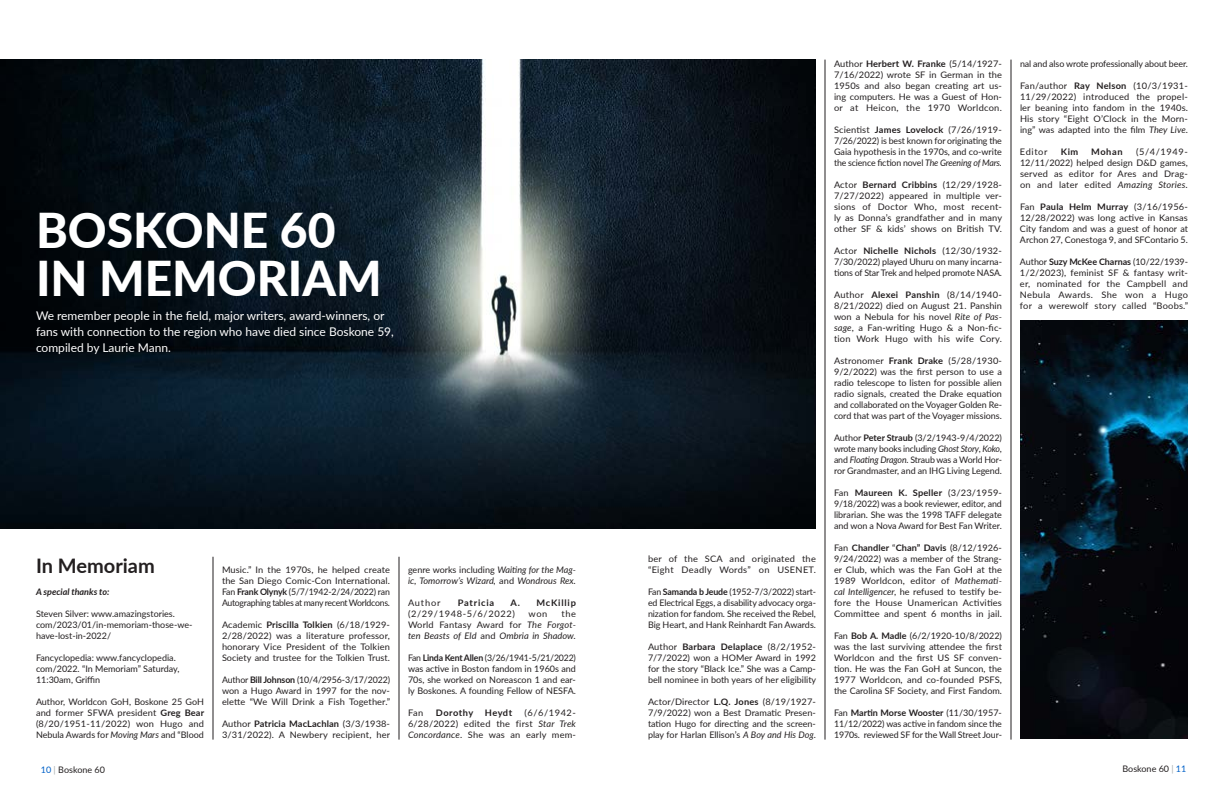
<style>
.page{position:relative;width:1224px;height:792px;background:#fff}
.page>*{position:absolute;margin:0;border:0;box-sizing:border-box;transform-origin:0 0}
.t1{font:800 48px/48px "Lato";color:#fff}
.t2{font:700 20px "Lato";color:#231f20}
.t3{font:12px/16px "Lato";color:#fff}
.t4{font:9px/11px "Lato";color:#231f20;text-align:justify}
.t5{font:italic 9px/11px "Lato";letter-spacing:.005em;color:#231f20}
.t6{font:9px/11px "Lato";letter-spacing:.025em;color:#231f20}
.t7{font:9px "Lato";letter-spacing:.065em;color:#231f20}
.t8{font:700 9px "Lato";letter-spacing:.06em;color:#231f20}
.t9{font:700 9px "Lato";letter-spacing:.085em;color:#231f20}
.t10{font:italic 700 9px "Lato";color:#231f20}
.s1{font-weight:700}
.s2{font-style:italic}
.s3{font-style:normal}
.s4{color:#0061c8}
.s5{color:#a4aaad}
</style>
<div class="page">
<hr style="left:213px;top:557px;width:1px;height:183px;background:#231f20">
<hr style="left:399px;top:557px;width:1px;height:183px;background:#231f20">
<img style="left:0;top:59px;width:816px;height:470px">
<hr style="left:825px;top:60px;width:1px;height:680px;background:#231f20">
<hr style="left:1011px;top:60px;width:1px;height:680px;background:#231f20">
<img style="left:1020px;top:320px;width:168px;height:419px">
<h1 class="t1" style="left:36px;top:204px;width:347px">BOSKONE 60<br>IN MEMORIAM</h1>
<h3 class="t3" style="left:36px;top:307px;width:359px">We remember people in the field, major writers, award-winners, or fans with connection to the region who have died since Boskone 59, compiled by Laurie Mann.</h3>
<h2 class="t2" style="left:36px;top:551px;width:120px">In Memoriam</h2>
<p class="t10" style="left:36px;top:585px;width:75px">A special thanks to:</p>
<p class="t4" style="left:36px;top:608px;width:158px;text-align:left">Steven Silver: www.amazingstories. com/2023/01/in-memoriam-those-we&shy;have-lost-in-2022/</p>
<p class="t4" style="left:36px;top:652px;width:145px;text-align:left">Fancyclopedia: www.fancyclopedia. com/2022. “In Memoriam” Saturday,<br>11:30am, Griffin</p>
<p class="t4" style="left:36px;top:696px;width:170px">Author, Worldcon GoH, Boskone 25 GoH and former SFWA president <span class="s1">Greg Bear </span>(8/20/1951-11/2022) won Hugo and Nebula Awards for <span class="s2">Moving Mars</span> and “Blood</p>
<p class="t4" style="left:222px;top:564px;width:169px">Music.” In the 1970s, he helped create the San Diego Comic-Con International.<br>Fan <span class="s1">Frank Olynyk</span> (5/7/1942-2/24/2022) ran Autographing tables at many recent Worldcons.</p>
<p class="t4" style="left:222px;top:619px;width:169px">Academic <span class="s1">Priscilla Tolkien</span> (6/18/1929- 2/28/2022) was a literature professor, honorary Vice President of the Tolkien Society and trustee for the Tolkien Trust.</p>
<p class="t4" style="left:222px;top:674px;width:170px">Author <span class="s1">Bill Johnson</span> (10/4/2956-3/17/2022) won a Hugo Award in 1997 for the nov&shy;elette “We Will Drink a Fish Together.”</p>
<p class="t4" style="left:222px;top:718px;width:170px">Author <span class="s1">Patricia MacLachlan</span> (3/3/1938-<br>3/31/2022). A Newbery recipient, her</p>
<p class="t5" style="left:408px;top:564px;width:170px"><span class="s3">genre works including</span> Waiting for the Mag&shy;ic, Tomorrow’s Wizard, <span class="s3">and</span> Wondrous Rex.</p>
<p class="t4" style="left:408px;top:597px;width:34px">Author</p>
<p class="t9" style="left:458px;top:596px;width:38px">Patricia</p>
<p class="t9" style="left:511px;top:596px;width:67px">A. McKillip</p>
<p class="t7" style="left:408px;top:607px;width:108px">(2/29/1948-5/6/2022)</p>
<p class="t4" style="left:529px;top:608px;width:20px">won</p>
<p class="t5" style="left:408px;top:608px;width:170px;text-align:justify;text-indent:153px"><span class="s3">the World Fantasy Award for</span> The Forgot&shy;ten Beasts of Eld <span class="s3">and</span> Ombria in Shadow.</p>
<p class="t4" style="left:408px;top:652px;width:170px">Fan <span class="s1">Linda Kent Allen</span> (3/26/1941-5/21/2022) was active in Boston fandom in 1960s and 70s, she worked on Noreascon 1 and ear&shy;ly Boskones. A founding Fellow of NESFA.</p>
<p class="t4" style="left:408px;top:707px;width:17px">Fan</p>
<p class="t8" style="left:436px;top:706px;width:39px">Dorothy</p>
<p class="t8" style="left:485px;top:706px;width:29px">Heydt</p>
<p class="t4" style="left:408px;top:707px;width:170px;text-indent:117px">(6/6/1942- 6/28/2022) edited the first <span class="s2">Star Trek Concordance</span>. She was an early mem-</p>
<p class="t6" style="left:648px;top:553px;width:169px">ber of the SCA and originated the “Eight Deadly Words” on USENET.</p>
<p class="t4" style="left:648px;top:586px;width:170px">Fan <span class="s1">Samanda b Jeude</span> (1952-7/3/2022) start&shy;ed Electrical Eggs, a disability advocacy orga&shy;nization for fandom. She received the Rebel, Big Heart, and Hank Reinhardt Fan Awards.</p>
<p class="t4" style="left:648px;top:641px;width:170px">Author <span class="s1">Barbara Delaplace</span> (8/2/1952- 7/7/2022) won a HOMer Award in 1992 for the story “Black Ice.” She was a Camp&shy;bell nominee in both years of her eligibility</p>
<p class="t4" style="left:648px;top:696px;width:170px">Actor/Director <span class="s1">L.Q. Jones</span> (8/19/1927- 7/9/2022) won a Best Dramatic Presen&shy;tation Hugo for directing and the screen&shy;play for Harlan Ellison’s <span class="s2">A Boy and His Dog</span>.</p>
<p class="t4" style="left:834px;top:58px;width:170px">Author <span class="s1">Herbert W. Franke</span> (5/14/1927- 7/16/2022) wrote SF in German in the 1950s and also began creating art us&shy;ing computers. He was a Guest of Hon&shy;or at Heicon, the 1970 Worldcon.</p>
<p class="t4" style="left:834px;top:124px;width:170px">Scientist <span class="s1">James Lovelock</span> (7/26/1919- 7/26/2022) is best known for originating the Gaia hypothesis in the 1970s, and co-write the science fiction novel <span class="s2">The Greening of Mars.</span></p>
<p class="t4" style="left:834px;top:179px;width:170px">Actor <span class="s1">Bernard Cribbins</span> (12/29/1928- 7/27/2022) appeared in multiple ver&shy;sions of Doctor Who, most recent&shy;ly as Donna’s grandfather and in many other SF &amp; kids’ shows on British TV.</p>
<p class="t4" style="left:834px;top:245px;width:169px">Actor <span class="s1">Nichelle Nichols</span> (12/30/1932- 7/30/2022) played Uhuru on many incarna&shy;tions of Star Trek and helped promote NASA.</p>
<p class="t4" style="left:834px;top:289px;width:170px">Author <span class="s1">Alexei Panshin</span> (8/14/1940- 8/21/2022) died on August 21. Panshin won a Nebula for his novel <span class="s2">Rite of Pas&shy;sage</span>, a Fan-writing Hugo &amp; a Non-fic&shy;tion Work Hugo with his wife Cory.</p>
<p class="t4" style="left:834px;top:355px;width:170px">Astronomer <span class="s1">Frank Drake</span> (5/28/1930- 9/2/2022) was the first person to use a radio telescope to listen for possible alien radio signals, created the Drake equation and collaborated on the Voyager Golden Re&shy;cord that was part of the Voyager missions.</p>
<p class="t4" style="left:834px;top:432px;width:170px">Author <span class="s1">Peter Straub</span> (3/2/1943-9/4/2022) wrote many books including <span class="s2">Ghost Story</span>, <span class="s2">Koko, </span>and <span class="s2">Floating Dragon</span>. Straub was a World Hor&shy;ror Grandmaster, and an IHG Living Legend.</p>
<p class="t4" style="left:834px;top:487px;width:170px">Fan <span class="s1">Maureen K. Speller</span> (3/23/1959- 9/18/2022) was a book reviewer, editor, and librarian. She was the 1998 TAFF delegate and won a Nova Award for Best Fan Writer.</p>
<p class="t4" style="left:834px;top:542px;width:170px">Fan <span class="s1">Chandler</span> “<span class="s1">Chan” Davis</span> (8/12/1926- 9/24/2022) was a member of the Strang&shy;er Club, which was the Fan GoH at the 1989 Worldcon, editor of <span class="s2">Mathemati&shy;cal Intelligencer,</span> he refused to testify be&shy;fore the House Unamerican Activities Committee and spent 6 months in jail.</p>
<p class="t4" style="left:834px;top:630px;width:169px">Fan <span class="s1">Bob A. Madle</span> (6/2/1920-10/8/2022) was the last surviving attendee the first Worldcon and the first US SF conven&shy;tion. He was the Fan GoH at Suncon, the 1977 Worldcon, and co-founded PSFS, the Carolina SF Society, and First Fandom.</p>
<p class="t4" style="left:834px;top:707px;width:169px">Fan <span class="s1">Martin Morse Wooster</span> (11/30/1957- 11/12/2022) was active in fandom since the 1970s. reviewed SF for the Wall Street Jour-</p>
<p class="t4" style="left:1020px;top:58px;width:169px">nal and also wrote professionally about beer.</p>
<p class="t4" style="left:1020px;top:80px;width:170px">Fan/author <span class="s1">Ray Nelson</span> (10/3/1931- 11/29/2022) introduced the propel&shy;ler beaning into fandom in the 1940s.<br>His story “Eight O’Clock in the Morn&shy;ing” was adapted into the film <span class="s2">They Live</span>.</p>
<p class="t4" style="left:1020px;top:146px;width:29px">Editor</p>
<p class="t8" style="left:1061px;top:145px;width:19px">Kim</p>
<p class="t8" style="left:1091px;top:145px;width:33px">Mohan</p>
<p class="t4" style="left:1020px;top:146px;width:170px;text-indent:116px">(5/4/1949- 12/11/2022) helped design D&amp;D games, served as editor for Ares and Drag&shy;on and later edited <span class="s2">Amazing Stories.</span></p>
<p class="t4" style="left:1020px;top:201px;width:169px">Fan <span class="s1">Paula Helm Murray</span> (3/16/1956- 12/28/2022) was long active in Kansas City fandom and was a guest of honor at Archon 27, Conestoga 9, and SFContario 5.</p>
<p class="t4" style="left:1020px;top:256px;width:170px">Author <span class="s1">Suzy McKee Charnas</span> (10/22/1939- 1/2/2023), feminist SF &amp; fantasy writ&shy;er, nominated for the Campbell and Nebula Awards. She won a Hugo for a werewolf story called “Boobs.”</p>
<p class="t4" style="left:41px;top:764px;width:66px"><span class="s4">10</span> <span class="s5">|</span> Boskone 60</p>
<p class="t4" style="left:1122px;top:763px;width:65px">Boskone 60 <span class="s5">|</span> <span class="s4">11</span></p>
</div>
